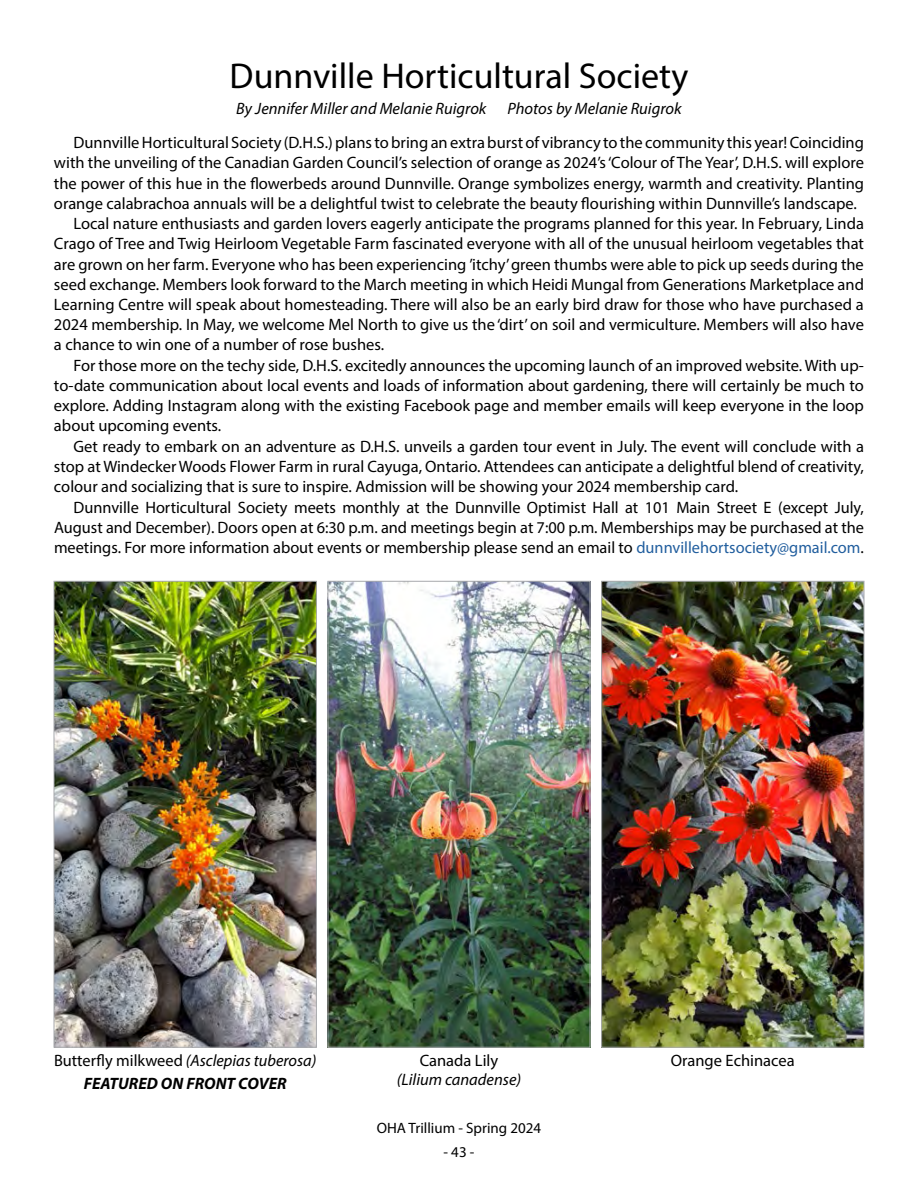
<style>
.page{position:relative;width:918px;height:1188px;background:#fff}
.page>*{position:absolute;margin:0;border:0;box-sizing:border-box;transform-origin:0 0}
.t1{font:36px "Myriad Pro";color:#000}
.t2{font:16.5px "Myriad Pro";color:#000}
.t3{font:italic 16.5px "Myriad Pro";color:#000}
.t4{font:italic 700 16.5px/23.1px "Myriad Pro";color:#000;text-align:center}
.t5{font:15px "Myriad Pro";color:#000}
.s1{color:#215e9e}
.s2{font-weight:400;font-style:normal}
.s3{font-weight:400}
</style>
<div class="page">
<img style="left:56px;top:583px;width:259px;height:462px">
<div style="left:54px;top:581px;width:263px;height:466px;border:1px solid #a7a9ac"></div>
<img style="left:330px;top:583px;width:258px;height:462px">
<div style="left:328px;top:581px;width:262px;height:466px;border:1px solid #a7a9ac"></div>
<img style="left:603px;top:583px;width:259px;height:462px">
<div style="left:601px;top:581px;width:263px;height:466px;border:1px solid #a7a9ac"></div>
<h1 class="t1" style="left:230px;top:53px;width:460px">Dunnville Horticultural Society</h1>
<p class="t3" style="left:236px;top:99px;width:252px">By Jennifer Miller and Melanie Ruigrok</p>
<p class="t3" style="left:508px;top:99px;width:176px">Photos by Melanie Ruigrok</p>
<p class="t2" style="left:73px;top:132px;width:792px">Dunnville Horticultural Society (D.H.S.) plans to bring an extra burst of vibrancy to the community this year! Coinciding</p>
<p class="t2" style="left:54px;top:153px;width:812px">with the unveiling of the Canadian Garden Council’s selection of orange as 2024’s ‘Colour of The Year’, D.H.S. will explore</p>
<p class="t2" style="left:54px;top:173px;width:812px">the power of this hue in the flowerbeds around Dunnville. Orange symbolizes energy, warmth and creativity. Planting</p>
<p class="t2" style="left:54px;top:193px;width:804px">orange calabrachoa annuals will be a delightful twist to celebrate the beauty flourishing within Dunnville’s landscape.</p>
<p class="t2" style="left:73px;top:213px;width:792px">Local nature enthusiasts and garden lovers eagerly anticipate the programs planned for this year. In February, Linda</p>
<p class="t2" style="left:54px;top:234px;width:812px">Crago of Tree and Twig Heirloom Vegetable Farm fascinated everyone with all of the unusual heirloom vegetables that</p>
<p class="t2" style="left:54px;top:254px;width:811px">are grown on her farm. Everyone who has been experiencing ’itchy’ green thumbs were able to pick up seeds during the</p>
<p class="t2" style="left:54px;top:274px;width:812px">seed exchange. Members look forward to the March meeting in which Heidi Mungal from Generations Marketplace and</p>
<p class="t2" style="left:54px;top:294px;width:811px">Learning Centre will speak about homesteading. There will also be an early bird draw for those who have purchased a</p>
<p class="t2" style="left:54px;top:315px;width:812px">2024 membership. In May, we welcome Mel North to give us the ‘dirt’ on soil and vermiculture. Members will also have</p>
<p class="t2" style="left:54px;top:335px;width:332px">a chance to win one of a number of rose bushes.</p>
<p class="t2" style="left:73px;top:355px;width:792px">For those more on the techy side, D.H.S. excitedly announces the upcoming launch of an improved website. With up-</p>
<p class="t2" style="left:54px;top:375px;width:811px">to-date communication about local events and loads of information about gardening, there will certainly be much to</p>
<p class="t2" style="left:54px;top:396px;width:812px">explore. Adding Instagram along with the existing Facebook page and member emails will keep everyone in the loop</p>
<p class="t2" style="left:54px;top:416px;width:169px">about upcoming events.</p>
<p class="t2" style="left:73px;top:436px;width:792px">Get ready to embark on an adventure as D.H.S. unveils a garden tour event in July. The event will conclude with a</p>
<p class="t2" style="left:54px;top:456px;width:812px">stop at Windecker Woods Flower Farm in rural Cayuga, Ontario. Attendees can anticipate a delightful blend of creativity,</p>
<p class="t2" style="left:54px;top:477px;width:686px">colour and socializing that is sure to inspire. Admission will be showing your 2024 membership card.</p>
<p class="t2" style="left:74px;top:497px;width:792px">Dunnville Horticultural Society meets monthly at the Dunnville Optimist Hall at 101 Main Street E (except July,</p>
<p class="t2" style="left:54px;top:517px;width:812px">August and December). Doors open at 6:30 p.m. and meetings begin at 7:00 p.m. Memberships may be purchased at the</p>
<p class="t2" style="left:54px;top:537px;width:811px">meetings. For more information about events or membership please send an email to <span class="s1">dunnvillehortsociety@gmail.com</span>.</p>
<p class="t4" style="left:54px;top:1048px;width:264px"><span class="s2">Butterfly milkweed</span> <span class="s3">(Asclepias tuberosa)<br></span>FEATURED ON FRONT COVER</p>
<p class="t2" style="left:420px;top:1050px;width:80px">Canada Lily</p>
<p class="t3" style="left:397px;top:1070px;width:126px">(Lilium canadense)</p>
<p class="t5" style="left:377px;top:1118px;width:166px">OHA Trillium - Spring 2024</p>
<p class="t5" style="left:444px;top:1143px;width:32px">- 43 -</p>
<p class="t2" style="left:671px;top:1050px;width:125px">Orange Echinacea</p>
</div>
